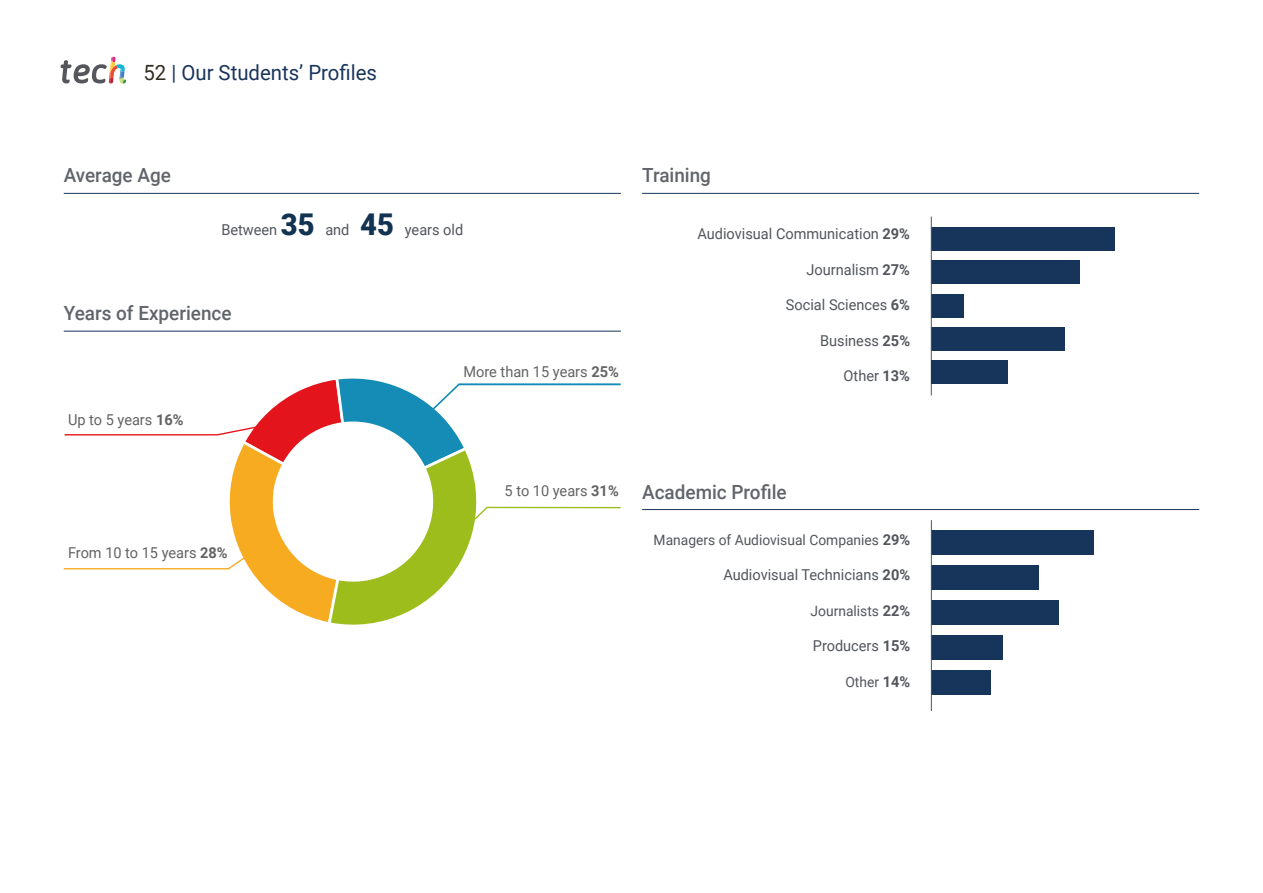
<style>
.page{position:relative;width:1263px;height:893px;background:#fff}
.page>*{position:absolute;margin:0;border:0;box-sizing:border-box;transform-origin:0 0}
.t1{font:21px "Roboto";color:#1a355c}
.t2{font:500 19.5px "Roboto";color:#61646a}
.t3{font:15px "Roboto";color:#52555b}
.t4{font:15px "Roboto";color:#636363}
.t5{font:14.25px "Roboto";color:#52555b}
.s1{color:#312e20}
.s2{font-weight:900;font-size:30px;color:#123352}
.s3{font-weight:700}
.s4{font-weight:700;font-size:15px}
</style>
<div class="page">
<svg style="left:61px;top:57px;width:65px;height:27px"></svg>
<hr style="left:642px;top:509px;width:557px;height:1px;background:#17355b">
<div style="left:931px;top:530px;width:163px;height:25px;background:#17355b"></div>
<div style="left:931px;top:565px;width:108px;height:25px;background:#17355b"></div>
<div style="left:931px;top:600px;width:128px;height:25px;background:#17355b"></div>
<div style="left:931px;top:635px;width:72px;height:25px;background:#17355b"></div>
<div style="left:931px;top:670px;width:59px;height:24px;background:#17355b"></div>
<hr style="left:931px;top:520px;width:1px;height:191px;background:#52555b">
<hr style="left:642px;top:193px;width:557px;height:1px;background:#17355b">
<div style="left:931px;top:227px;width:184px;height:24px;background:#17355b"></div>
<div style="left:931px;top:260px;width:149px;height:24px;background:#17355b"></div>
<div style="left:931px;top:294px;width:33px;height:23px;background:#17355b"></div>
<div style="left:931px;top:327px;width:134px;height:24px;background:#17355b"></div>
<hr style="left:931px;top:217px;width:1px;height:178px;background:#52555b">
<hr style="left:64px;top:331px;width:557px;height:1px;background:#17355b">
<hr style="left:64px;top:193px;width:557px;height:1px;background:#17355b">
<div style="left:932px;top:360px;width:76px;height:24px;background:#17355b"></div>
<svg style="left:64px;top:378px;width:557px;height:247px"></svg>
<h1 class="t1" style="left:144px;top:57px;width:235px"><span class="s1">52</span> | Our Students’ Profiles</h1>
<h2 class="t2" style="left:64px;top:161px;width:109px">Average Age</h2>
<p class="t3" style="left:221px;top:219px;width:243px">Between <span class="s2">35</span> and <span class="s2">45</span> years old</p>
<h2 class="t2" style="left:64px;top:300px;width:169px">Years of Experience</h2>
<p class="t4" style="left:68px;top:409px;width:117px">Up to 5 years <span class="s3">16%</span></p>
<p class="t4" style="left:68px;top:542px;width:161px">From 10 to 15 years <span class="s3">28%</span></p>
<p class="t4" style="left:463px;top:361px;width:157px">More than 15 years <span class="s3">25%</span></p>
<p class="t4" style="left:505px;top:480px;width:116px">5 to 10 years <span class="s3">31%</span></p>
<h2 class="t2" style="left:642px;top:161px;width:70px">Training</h2>
<p class="t3" style="left:697px;top:224px;width:214px">Audiovisual Communication <span class="s3">29%</span></p>
<p class="t3" style="left:806px;top:259px;width:105px">Journalism <span class="s3">27%</span></p>
<p class="t3" style="left:786px;top:295px;width:126px">Social Sciences <span class="s3">6%</span></p>
<p class="t3" style="left:820px;top:330px;width:91px">Business <span class="s3">25%</span></p>
<p class="t3" style="left:843px;top:366px;width:68px">Other <span class="s3">13%</span></p>
<h2 class="t2" style="left:642px;top:478px;width:146px">Academic Profile</h2>
<p class="t5" style="left:654px;top:530px;width:258px">Managers of Audiovisual Companies <span class="s4">29%</span></p>
<p class="t3" style="left:723px;top:564px;width:188px">Audiovisual Technicians <span class="s3">20%</span></p>
<p class="t5" style="left:811px;top:601px;width:101px">Journalists <span class="s4">22%</span></p>
<p class="t3" style="left:813px;top:636px;width:99px">Producers <span class="s3">15%</span></p>
<p class="t5" style="left:845px;top:672px;width:66px">Other <span class="s4">14%</span></p>
</div>
